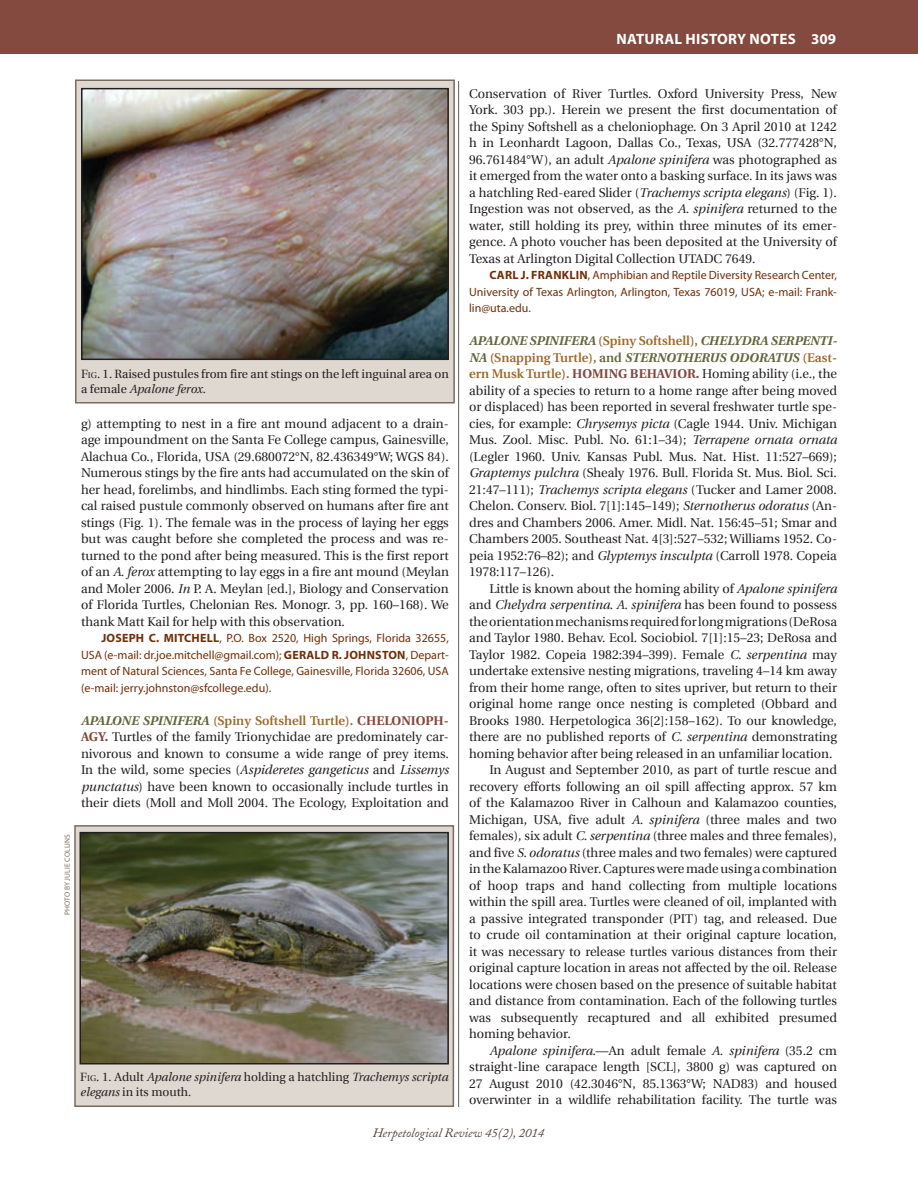
<style>
.page{position:relative;width:918px;height:1188px;background:#fff}
.page>*{position:absolute;margin:0;border:0;box-sizing:border-box;transform-origin:0 0}
.t1{font:700 15px "Myriad Pro";letter-spacing:.02em;color:#fff}
.t2{font:12.75px/16.5px "Utopia";color:#231f20;text-align:justify}
.t3{font:italic 12.75px "Utopia";color:#231f20}
.t4{font:italic 12.75px "Adobe Caslon";color:#504137}
.t5{font:12px/16.5px "Myriad Pro";color:#712e09;text-align:justify}
.t6{font:12px/15px "Utopia";color:#231f20}
.t7{font:italic 12px/15px "Utopia";color:#231f20}
.t8{font:7.5px "Myriad Pro";letter-spacing:.02em;color:#7e725e}
.s1{font-style:inherit}
.s2{font-size:8.4px}
.s3{font-style:italic}
.s4{font-weight:700}
.s5{font-weight:700;font-style:italic;color:#63673c}
.s6{font-weight:600;color:#9a6a2c}
.s7{font-weight:700;color:#84493f}
.s8{font-style:normal}
.s9{font-style:normal;font-size:8.4px}
.s10{font-weight:600;color:#63673c}
</style>
<div class="page">
<hr style="left:458px;top:81px;width:1px;height:1026px;background:#5e5e5c">
<div style="left:0;top:0;width:918px;height:54px;background:#84493f"></div>
<div style="left:75px;top:80px;width:380px;height:324px;background:#ded8d1;border:2px solid #7a6a5f"></div>
<img style="left:84px;top:91px;width:362px;height:266px">
<div style="left:81px;top:88px;width:368px;height:272px;border:2px solid #231f20"></div>
<div style="left:74px;top:825px;width:380px;height:282px;background:#ded8d1;border:2px solid #7a6a5f"></div>
<img style="left:83px;top:835px;width:363px;height:226px">
<div style="left:80px;top:832px;width:369px;height:232px;border:2px solid #231f20"></div>
<p class="t1" style="left:616px;top:29px;width:221px">NATURAL HISTORY NOTES 309</p>
<p class="t8" style="left:63px;top:915px;width:83px;rotate:-90deg">PHOTO BY JULIE COLLINS</p>
<p class="t6" style="left:81px;top:366px;width:369px"><span class="s1">F</span><span class="s2">ig</span><span class="s1">.</span> 1. Raised pustules from fire ant stings on the left inguinal area on a female <span class="s3">Apalone ferox</span>.</p>
<p class="t2" style="left:81px;top:415px;width:369px">g) attempting to nest in a fire ant mound adjacent to a drain&shy;age impoundment on the Santa Fe College campus, Gainesville, Alachua Co., Florida, USA (29.680072°N, 82.436349°W; WGS 84).<br>Numerous stings by the fire ants had accumulated on the skin of her head, forelimbs, and hindlimbs. Each sting formed the typi&shy;cal raised pustule commonly observed on humans after fire ant stings (Fig. 1). The female was in the process of laying her eggs but was caught before she completed the process and was re&shy;turned to the pond after being measured. This is the first report of an <span class="s3">A. ferox</span> attempting to lay eggs in a fire ant mound (Meylan and Moler 2006. <span class="s3">In</span> P. A. Meylan [ed.], Biology and Conservation of Florida Turtles, Chelonian Res. Monogr. 3, pp. 160–168). We thank Matt Kail for help with this observation.</p>
<p class="t5" style="left:81px;top:630px;width:369px;text-indent:20px"><span class="s4">JOSEPH C. MITCHELL</span>, P.O. Box 2520, High Springs, Florida 32655, USA (e-mail: dr.joe.mitchell@gmail.com); <span class="s4">GERALD R. JOHNSTON</span>, Depart&shy;ment of Natural Sciences, Santa Fe College, Gainesville, Florida 32606, USA (e-mail: jerry.johnston@sfcollege.edu).</p>
<p class="t2" style="left:81px;top:712px;width:369px"><span class="s5">APALONE SPINIFERA</span> <span class="s6">(Spiny Softshell Turtle).</span> <span class="s7">CHELONIOPH-AGY.</span> Turtles of the family Trionychidae are predominately car&shy;nivorous and known to consume a wide range of prey items.<br>In the wild, some species (<span class="s3">Aspideretes gangeticus</span> and <span class="s3">Lissemys punctatus</span>) have been known to occasionally include turtles in their diets (Moll and Moll 2004. The Ecology, Exploitation and</p>
<p class="t7" style="left:80px;top:1069px;width:369px"><span class="s8">F</span><span class="s9">ig</span><span class="s8">.</span> <span class="s8">1. Adult</span> Apalone spinifera <span class="s8">holding a hatchling</span> Trachemys scripta elegans <span class="s8">in its mouth.</span></p>
<p class="t2" style="left:469px;top:85px;width:369px">Conservation of River Turtles. Oxford University Press, New York. 303 pp.). Herein we present the first documentation of the Spiny Softshell as a cheloniophage. On 3 April 2010 at 1242 h in Leonhardt Lagoon, Dallas Co., Texas, USA (32.777428°N, 96.761484°W), an adult <span class="s3">Apalone spinifera</span> was photographed as it emerged from the water onto a basking surface. In its jaws was a hatchling Red-eared Slider (<span class="s3">Trachemys scripta elegans</span>) (Fig. 1).<br>Ingestion was not observed, as the <span class="s3">A. spinifera</span> returned to the water, still holding its prey, within three minutes of its emer&shy;gence. A photo voucher has been deposited at the University of Texas at Arlington Digital Collection UTADC 7649.</p>
<p class="t5" style="left:469px;top:267px;width:369px;text-indent:20px"><span class="s4">CARL J. FRANKLIN</span>, Amphibian and Reptile Diversity Research Center, University of Texas Arlington, Arlington, Texas 76019, USA; e-mail: Frank&shy;lin@uta.edu.</p>
<p class="t2" style="left:469px;top:333px;width:369px"><span class="s5">APALONE SPINIFERA</span> <span class="s6">(Spiny Softshell),</span> <span class="s5">CHELYDRA SERPENTI-NA</span> <span class="s6">(Snapping Turtle),</span> <span class="s10">and</span> <span class="s5">STERNOTHERUS ODORATUS</span> <span class="s6">(East&shy;ern Musk Turtle).</span> <span class="s7">HOMING BEHAVIOR.</span> Homing ability (i.e., the ability of a species to return to a home range after being moved or displaced) has been reported in several freshwater turtle spe&shy;cies, for example: <span class="s3">Chrysemys picta</span> (Cagle 1944. Univ. Michigan Mus. Zool. Misc. Publ. No. 61:1–34); <span class="s3">Terrapene ornata ornata </span>(Legler 1960. Univ. Kansas Publ. Mus. Nat. Hist. 11:527–669); <span class="s3">Graptemys pulchra</span> (Shealy 1976. Bull. Florida St. Mus. Biol. Sci.<br>21:47–111); <span class="s3">Trachemys scripta elegans</span> (Tucker and Lamer 2008.<br>Chelon. Conserv. Biol. 7[1]:145–149); <span class="s3">Sternotherus odoratus</span> (An&shy;dres and Chambers 2006. Amer. Midl. Nat. 156:45–51; Smar and Chambers 2005. Southeast Nat. 4[3]:527–532; Williams 1952. Co&shy;peia 1952:76–82); and <span class="s3">Glyptemys insculpta</span> (Carroll 1978. Copeia 1978:117–126).</p>
<p class="t2" style="left:489px;top:580px;width:349px">Little is known about the homing ability of <span class="s3">Apalone spinifera</span></p>
<p class="t3" style="left:469px;top:598px;width:369px"><span class="s8">and</span> Chelydra serpentina<span class="s8">.</span> A. spinifera <span class="s8">has been found to possess</span></p>
<p class="t2" style="left:469px;top:613px;width:369px">the orientation mechanisms required for long migrations (DeRosa</p>
<p class="t2" style="left:469px;top:630px;width:369px">and Taylor 1980. Behav. Ecol. Sociobiol. 7[1]:15–23; DeRosa and</p>
<p class="t2" style="left:469px;top:646px;width:369px">Taylor 1982. Copeia 1982:394–399). Female <span class="s3">C. serpentina</span> may</p>
<p class="t2" style="left:469px;top:663px;width:369px">undertake extensive nesting migrations, traveling 4–14 km away</p>
<p class="t2" style="left:469px;top:679px;width:369px">from their home range, often to sites upriver, but return to their</p>
<p class="t2" style="left:469px;top:696px;width:369px">original home range once nesting is completed (Obbard and</p>
<p class="t2" style="left:469px;top:712px;width:369px">Brooks 1980. Herpetologica 36[2]:158–162). To our knowledge,</p>
<p class="t2" style="left:469px;top:729px;width:369px">there are no published reports of <span class="s3">C. serpentina</span> demonstrating</p>
<p class="t2" style="left:469px;top:745px;width:365px">homing behavior after being released in an unfamiliar location.</p>
<p class="t2" style="left:489px;top:762px;width:349px">In August and September 2010, as part of turtle rescue and</p>
<p class="t2" style="left:469px;top:778px;width:369px">recovery efforts following an oil spill affecting approx. 57 km</p>
<p class="t2" style="left:469px;top:795px;width:369px">of the Kalamazoo River in Calhoun and Kalamazoo counties,</p>
<p class="t2" style="left:469px;top:811px;width:369px">Michigan, USA, five adult <span class="s3">A. spinifera</span> (three males and two</p>
<p class="t2" style="left:469px;top:828px;width:369px">females), six adult <span class="s3">C. serpentina</span> (three males and three females),</p>
<p class="t2" style="left:469px;top:844px;width:369px">and five <span class="s3">S. odoratus</span> (three males and two females) were captured</p>
<p class="t2" style="left:469px;top:861px;width:369px">in the Kalamazoo River. Captures were made using a combination</p>
<p class="t2" style="left:469px;top:877px;width:369px">of hoop traps and hand collecting from multiple locations</p>
<p class="t2" style="left:469px;top:894px;width:369px">within the spill area. Turtles were cleaned of oil, implanted with</p>
<p class="t2" style="left:469px;top:910px;width:369px">a passive integrated transponder (PIT) tag, and released. Due</p>
<p class="t2" style="left:469px;top:927px;width:369px">to crude oil contamination at their original capture location,</p>
<p class="t2" style="left:469px;top:943px;width:369px">it was necessary to release turtles various distances from their</p>
<p class="t2" style="left:469px;top:960px;width:369px">original capture location in areas not affected by the oil. Release</p>
<p class="t2" style="left:469px;top:976px;width:369px">locations were chosen based on the presence of suitable habitat</p>
<p class="t2" style="left:469px;top:993px;width:369px">and distance from contamination. Each of the following turtles</p>
<p class="t2" style="left:469px;top:1009px;width:369px">was subsequently recaptured and all exhibited presumed</p>
<p class="t2" style="left:469px;top:1026px;width:103px">homing behavior.</p>
<p class="t3" style="left:489px;top:1043px;width:349px">Apalone spinifera.<span class="s8">—An adult female</span> A. spinifera <span class="s8">(35.2 cm</span></p>
<p class="t2" style="left:469px;top:1059px;width:369px">straight-line carapace length [SCL], 3800 g) was captured on</p>
<p class="t2" style="left:469px;top:1075px;width:369px">27 August 2010 (42.3046°N, 85.1363°W; NAD83) and housed</p>
<p class="t2" style="left:469px;top:1092px;width:369px">overwinter in a wildlife rehabilitation facility. The turtle was</p>
<p class="t4" style="left:373px;top:1126px;width:173px">Herpetological Review 45(2), 2014</p>
</div>
